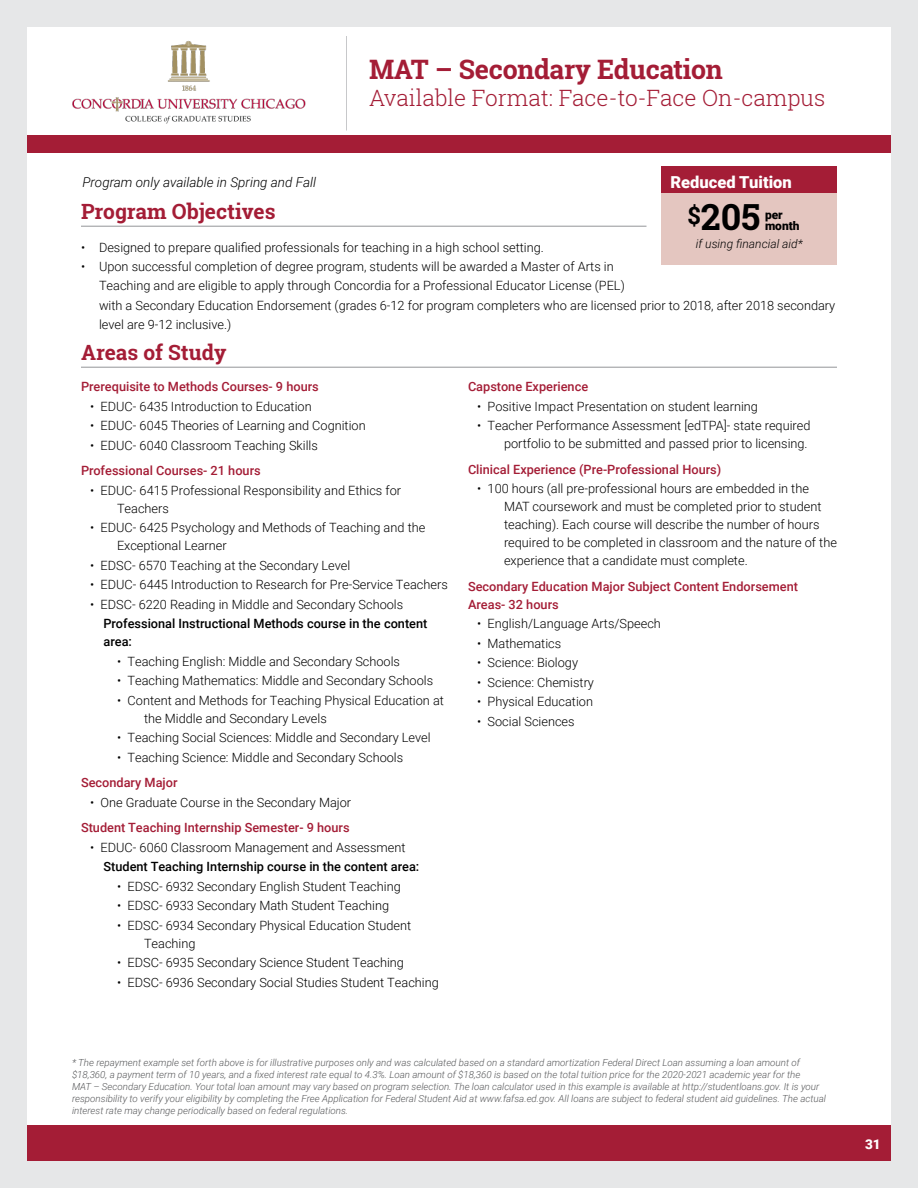
<style>
.page{position:relative;width:918px;height:1188px;background:#fff}
.page>*{position:absolute;margin:0;border:0;box-sizing:border-box;transform-origin:0 0}
.t1{font:700 36px "Roboto Slab";color:#000}
.t2{font:700 26.85px "Roboto Slab";letter-spacing:-.01em;color:#a41d36}
.t3{font:300 22.5px "Roboto Slab";color:#a41d36}
.t4{font:700 21px "Roboto Slab";color:#a41d36}
.t5{font:900 16.5px "Roboto";color:#fff}
.t6{font:italic 300 13.5px "Roboto";color:#000}
.t7{font:900 13.5px "Roboto";color:#fff}
.t8{font:300 12.75px/18px "Roboto";color:#000}
.t9{font:500 12.75px/18px "Roboto";color:#a41d36}
.t10{font:500 12.75px/18px "Roboto";color:#000}
.t11{font:italic 300 12px "Roboto";color:#000}
.t12{font:900 12px/10.5px "Roboto";color:#000}
.t13{font:italic 300 9.75px/12px "Roboto";color:#58595b}
</style>
<div class="page">
<div style="left:27px;top:135px;width:864px;height:18px;background:#a41d36"></div>
<div style="left:27px;top:1125px;width:864px;height:36px;background:#a41d36"></div>
<div style="left:0;top:0;width:918px;height:1188px;border:27px solid #e6e7e8"></div>
<hr style="left:346px;top:36px;width:1px;height:94px;background:#c7c8ca">
<img style="left:72px;top:40px;width:234px;height:84px">
<hr style="left:81px;top:226px;width:565px;height:1px;background:#939598">
<hr style="left:81px;top:367px;width:756px;height:1px;background:#939598">
<div style="left:662px;top:166px;width:175px;height:100px;background:#e4c6c0"></div>
<div style="left:662px;top:166px;width:175px;height:27px;background:#a41d36"></div>
<h2 class="t2" style="left:369px;top:50px;width:355px">MAT – Secondary Education</h2>
<h3 class="t3" style="left:369px;top:82px;width:458px">Available Format: Face-to-Face On-campus</h3>
<p class="t5" style="left:670px;top:171px;width:123px">Reduced Tuition</p>
<p class="t12" style="left:765px;top:209px;width:36px">per month</p>
<p class="t6" style="left:82px;top:173px;width:235px">Program only available in Spring and Fall</p>
<h3 class="t4" style="left:81px;top:196px;width:196px">Program Objectives</h3>
<p class="t8" style="left:81px;top:238px;width:464px">• Designed to prepare qualified professionals for teaching in a high school setting.</p>
<p class="t8" style="left:99px;top:256px;width:738px;line-height:19.5px;text-indent:-18px">• Upon successful completion of degree program, students will be awarded a Master of Arts in<br>Teaching and are eligible to apply through Concordia for a Professional Educator License (PEL)<br>with a Secondary Education Endorsement (grades 6-12 for program completers who are licensed prior to 2018, after 2018 secondary level are 9-12 inclusive.)</p>
<h3 class="t4" style="left:81px;top:337px;width:147px">Areas of Study</h3>
<p class="t9" style="left:81px;top:377px;width:239px">Prerequisite to Methods Courses- 9 hours</p>
<p class="t8" style="left:90px;top:397px;width:223px">• EDUC- 6435 Introduction to Education</p>
<p class="t8" style="left:90px;top:416px;width:277px">• EDUC- 6045 Theories of Learning and Cognition</p>
<p class="t8" style="left:90px;top:436px;width:229px">• EDUC- 6040 Classroom Teaching Skills</p>
<p class="t9" style="left:81px;top:461px;width:181px">Professional Courses- 21 hours</p>
<p class="t8" style="left:117px;top:481px;width:286px;text-indent:-27px">• EDUC- 6415 Professional Responsibility and Ethics for<br>Teachers</p>
<p class="t8" style="left:117px;top:518px;width:310px;text-indent:-27px">• EDUC- 6425 Psychology and Methods of Teaching and the<br>Exceptional Learner</p>
<p class="t8" style="left:90px;top:556px;width:262px">• EDSC- 6570 Teaching at the Secondary Level</p>
<p class="t8" style="left:90px;top:575px;width:359px">• EDUC- 6445 Introduction to Research for Pre-Service Teachers</p>
<p class="t8" style="left:90px;top:595px;width:315px">• EDSC- 6220 Reading in Middle and Secondary Schools</p>
<p class="t10" style="left:104px;top:614px;width:325px">Professional Instructional Methods course in the content area:</p>
<p class="t8" style="left:117px;top:652px;width:285px">• Teaching English: Middle and Secondary Schools</p>
<p class="t8" style="left:117px;top:671px;width:318px">• Teaching Mathematics: Middle and Secondary Schools</p>
<p class="t8" style="left:144px;top:691px;width:302px;text-indent:-27px">• Content and Methods for Teaching Physical Education at the Middle and Secondary Levels</p>
<p class="t8" style="left:117px;top:728px;width:315px">• Teaching Social Sciences: Middle and Secondary Level</p>
<p class="t8" style="left:117px;top:748px;width:288px">• Teaching Science: Middle and Secondary Schools</p>
<p class="t9" style="left:81px;top:773px;width:98px">Secondary Major</p>
<p class="t8" style="left:90px;top:793px;width:263px">• One Graduate Course in the Secondary Major</p>
<p class="t9" style="left:81px;top:818px;width:270px">Student Teaching Internship Semester- 9 hours</p>
<p class="t8" style="left:90px;top:838px;width:317px">• EDUC- 6060 Classroom Management and Assessment</p>
<p class="t10" style="left:104px;top:857px;width:317px">Student Teaching Internship course in the content area:</p>
<p class="t8" style="left:117px;top:877px;width:285px">• EDSC- 6932 Secondary English Student Teaching</p>
<p class="t8" style="left:117px;top:896px;width:274px">• EDSC- 6933 Secondary Math Student Teaching</p>
<p class="t8" style="left:144px;top:916px;width:269px;text-indent:-27px">• EDSC- 6934 Secondary Physical Education Student<br>Teaching</p>
<p class="t8" style="left:117px;top:953px;width:289px">• EDSC- 6935 Secondary Science Student Teaching</p>
<p class="t8" style="left:117px;top:973px;width:323px">• EDSC- 6936 Secondary Social Studies Student Teaching</p>
<h1 class="t1" style="left:688px;top:192px;width:74px"><sup>$</sup>205</h1>
<p class="t11" style="left:696px;top:235px;width:108px">if using financial aid*</p>
<p class="t9" style="left:468px;top:377px;width:122px">Capstone Experience</p>
<p class="t8" style="left:477px;top:397px;width:282px">• Positive Impact Presentation on student learning</p>
<p class="t8" style="left:477px;top:416px;width:335px;text-align:right">• Teacher Performance Assessment [edTPA]- state required portfolio to be submitted and passed prior to licensing.</p>
<p class="t9" style="left:468px;top:460px;width:255px">Clinical Experience (Pre-Professional Hours)</p>
<p class="t8" style="left:504px;top:479px;width:334px;text-indent:-27px">• 100 hours (all pre-professional hours are embedded in the MAT coursework and must be completed prior to student teaching). Each course will describe the number of hours required to be completed in classroom and the nature of the experience that a candidate must complete.</p>
<p class="t9" style="left:468px;top:577px;width:332px">Secondary Education Major Subject Content Endorsement<br>Areas- 32 hours</p>
<p class="t8" style="left:477px;top:614px;width:185px">• English/Language Arts/Speech</p>
<p class="t8" style="left:477px;top:634px;width:86px">• Mathematics</p>
<p class="t8" style="left:477px;top:653px;width:103px">• Science: Biology</p>
<p class="t8" style="left:477px;top:673px;width:119px">• Science: Chemistry</p>
<p class="t8" style="left:477px;top:692px;width:118px">• Physical Education</p>
<p class="t8" style="left:477px;top:712px;width:99px">• Social Sciences</p>
<p class="t13" style="left:72px;top:1056px;width:756px">* The repayment example set forth above is for illustrative purposes only and was calculated based on a standard amortization Federal Direct Loan assuming a loan amount of $18,360, a payment term of 10 years, and a fixed interest rate equal to 4.3%. Loan amount of $18,360 is based on the total tuition price for the 2020-2021 academic year for the<br>MAT – Secondary Education. Your total loan amount may vary based on program selection. The loan calculator used in this example is available at http://studentloans.gov. It is your responsibility to verify your eligibility by completing the Free Application for Federal Student Aid at www.fafsa.ed.gov. All loans are subject to federal student aid guidelines. The actual interest rate may change periodically based on federal regulations.</p>
<p class="t7" style="left:865px;top:1134px;width:17px">31</p>
</div>
